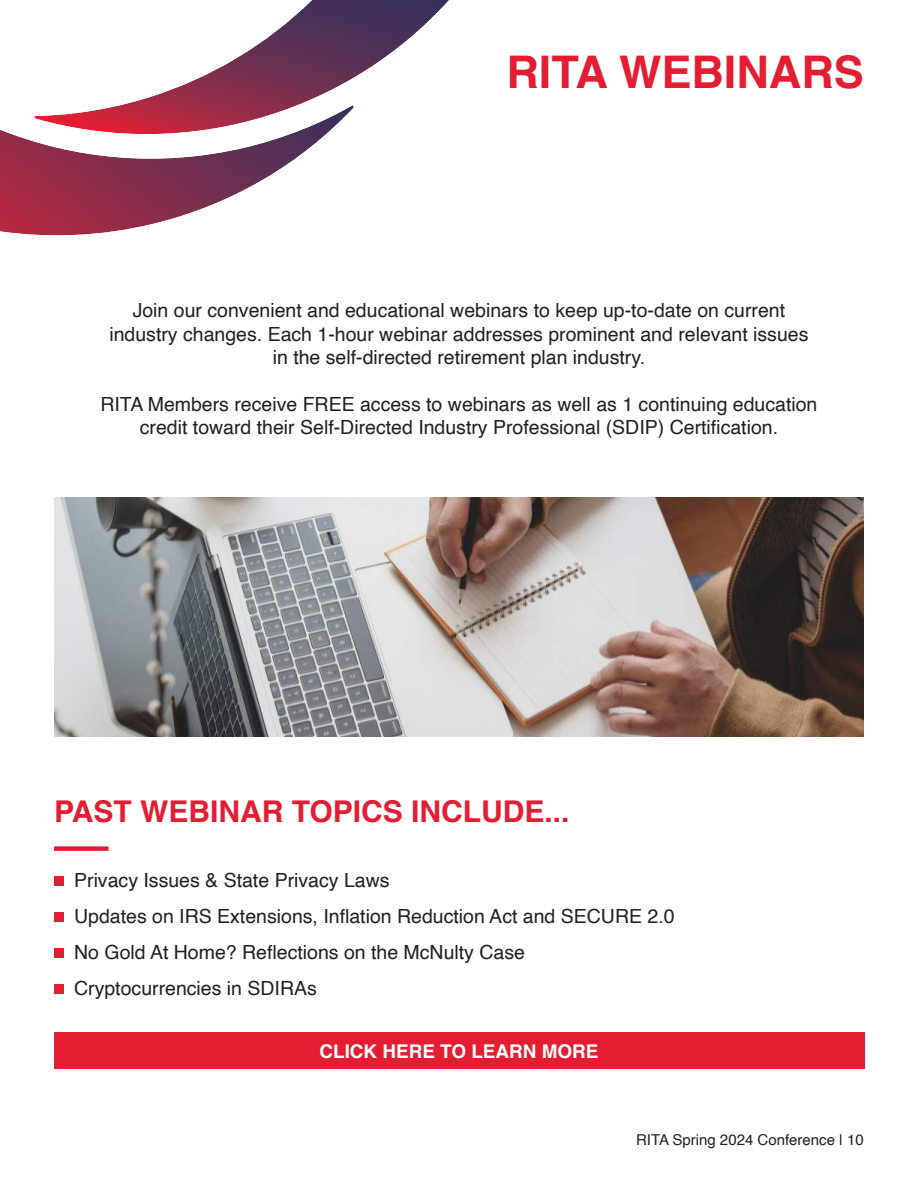
<style>
.page{position:relative;width:918px;height:1188px;background:#fff}
.page>*{position:absolute;margin:0;border:0;box-sizing:border-box;transform-origin:0 0}
.t1{font:700 45px "Helvetica";color:#e41d32}
.t2{font:700 30px "Helvetica";color:#e41d32}
.t3{font:19.5px/23.4px "Helvetica";color:#221f1f;text-align:center}
.t4{font:700 18.9px "Helvetica";color:#fff}
.t5{font:15px "Helvetica";color:#221f1f}
</style>
<div class="page">
<div style="left:54px;top:846px;width:55px;height:5px;background:#e41d32"></div>
<div style="left:54px;top:876px;width:9px;height:9px;background:#e41d32"></div>
<div style="left:54px;top:912px;width:9px;height:9px;background:#e41d32"></div>
<div style="left:54px;top:948px;width:9px;height:9px;background:#e41d32"></div>
<div style="left:54px;top:984px;width:9px;height:9px;background:#e41d32"></div>
<div style="left:54px;top:1032px;width:810px;height:37px;background:#e41d32"></div>
<img style="left:0;top:130px;width:326px;height:106px">
<img style="left:34px;top:0;width:415px;height:134px">
<img style="left:54px;top:498px;width:810px;height:238px">
<h1 class="t1" style="left:506px;top:53px;width:359px">RITA WEBINARS</h1>
<p class="t3" style="left:109px;top:300px;width:701px">Join our convenient and educational webinars to keep up-to-date on current industry changes. Each 1-hour webinar addresses prominent and relevant issues in the self-directed retirement plan industry.</p>
<p class="t3" style="left:100px;top:394px;width:719px">RITA Members receive FREE access to webinars as well as 1 continuing education credit toward their Self-Directed Industry Professional (SDIP) Certification.</p>
<h2 class="t2" style="left:54px;top:799px;width:517px">PAST WEBINAR TOPICS INCLUDE...</h2>
<p class="t3" style="left:74px;top:863px;width:602px;line-height:36px;text-align:left">Privacy Issues &amp; State Privacy Laws<br>Updates on IRS Extensions, Inflation Reduction Act and SECURE 2.0<br>No Gold At Home? Reflections on the McNulty Case Cryptocurrencies in SDIRAs</p>
<p class="t4" style="left:320px;top:1043px;width:280px">CLICK HERE TO LEARN MORE</p>
<p class="t5" style="left:636px;top:1134px;width:229px">RITA Spring 2024 Conference | 10</p>
</div>
